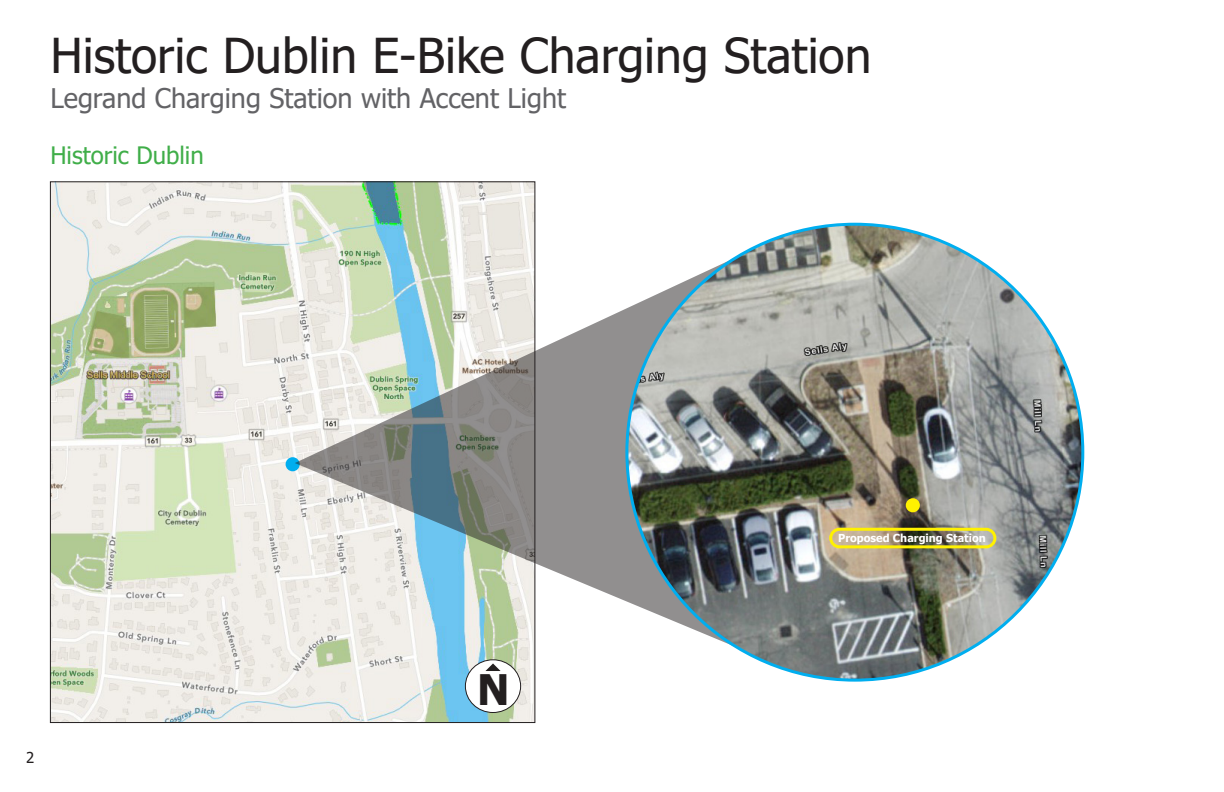
<style>
.page{position:relative;width:1224px;height:792px;background:#fff}
.page>*{position:absolute;margin:0;border:0;box-sizing:border-box;transform-origin:0 0}
.t1{font:48px "Tahoma";color:#231f20}
.t2{font:700 42px "Tahoma";color:#231f20}
.t3{font:27px "Tahoma";color:#636366}
.t4{font:24px "Tahoma";color:#40ae49}
.t5{font:15px "Tahoma";color:#231f20}
.t6{font:700 11px "Tahoma";color:#fff}
</style>
<div class="page">
<img style="left:52px;top:183px;width:481px;height:538px">
<div style="left:286px;top:457px;width:14px;height:14px;background:#00aeef;border-radius:50%"></div>
<svg style="left:295px;top:233px;width:495px;height:438px"></svg>
<img style="left:627px;top:224px;width:456px;height:456px;border-radius:228px">
<div style="left:906px;top:498px;width:14px;height:14px;background:#fff101;border-radius:50%"></div>
<div style="left:829px;top:528px;width:167px;height:20px;border:3px solid #fff101;border-radius:9px"></div>
<div style="left:465px;top:660px;width:56px;height:53px;background:#fff;border-radius:50%"></div>
<div style="left:465px;top:659px;width:56px;height:54px;border:1px solid #231f20;border-radius:50%"></div>
<svg style="left:485px;top:663px;width:16px;height:8px"></svg>
<p class="t1" style="left:50px;top:23px;width:823px">Historic Dublin E-Bike Charging Station</p>
<p class="t3" style="left:50px;top:80px;width:517px">Legrand Charging Station with Accent Light</p>
<p class="t4" style="left:50px;top:139px;width:155px">Historic Dublin</p>
<p class="t5" style="left:26px;top:748px;width:10px">2</p>
<p class="t2" style="left:477px;top:660px;width:34px">N</p>
<p class="t6" style="left:838px;top:531px;width:149px">Proposed Charging Station</p>
</div>
